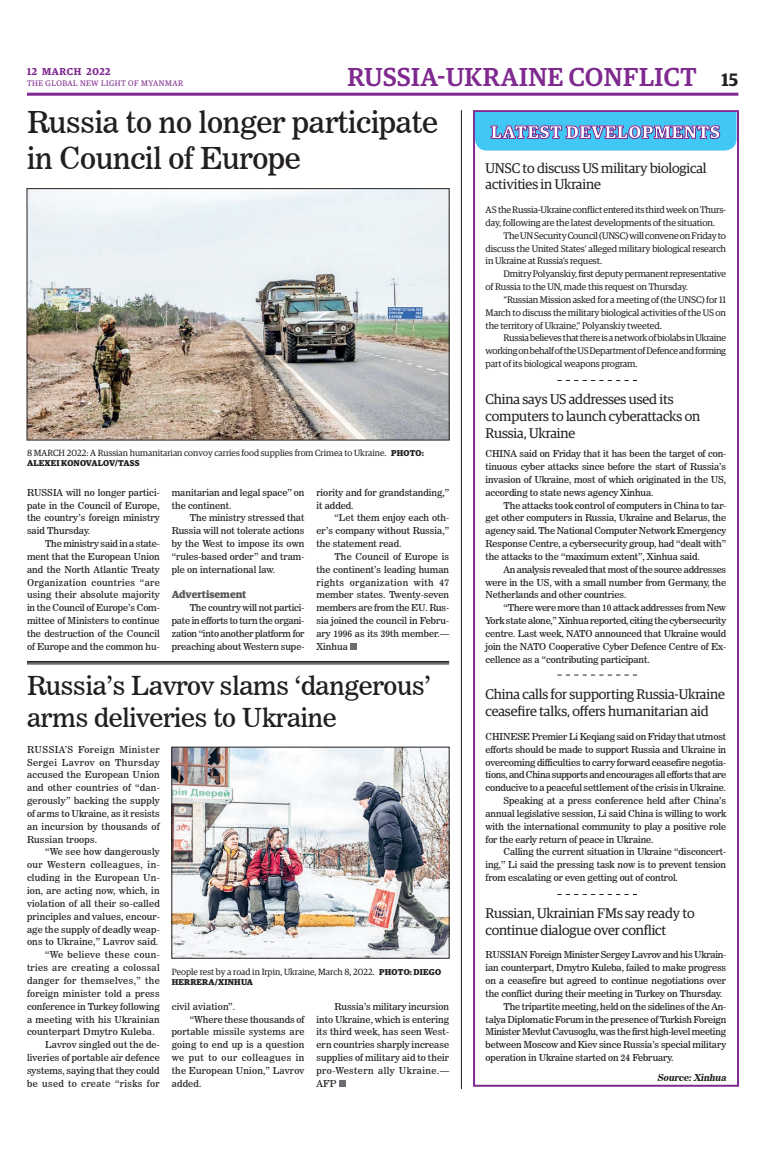
<style>
.page{position:relative;width:773px;height:1152px;background:#fff}
.page>*{position:absolute;margin:0;border:0;box-sizing:border-box;transform-origin:0 0}
._2_Clm_Head{font:30px "News 706 BT Roman C";letter-spacing:-.01em;color:#231f20}
._2_Clm_Head-2{font:26px/31.2px "News 706 BT Roman C";letter-spacing:-.01em;color:#231f20}
.t1{font:500 26px "Guardian Egyp";letter-spacing:.02em;color:#802990}
._2_Clm_Head-3{font:700 18px "Guardian Egyp";letter-spacing:.03em;color:#fff}
.Brief_Head{font:14px/16.8px "Guardian Egyp";letter-spacing:-.01em;color:#231f20}
.Sub_Body{font:700 10.5px "Guardian Egyp";color:#57585a}
.t2{font:600 10px "Guardian Egyp";letter-spacing:.06em;color:#802990}
._2nd_Body{font:9.5px/12.9px "News 706 BT Roman C";color:#231f20;text-align:justify}
.Brief_2nd_Body{font:9.5px/12.9px "Guardian Egyp";letter-spacing:-.01em;color:#231f20;text-align:justify}
.Normal_Para{font:9.5px/12.9px "News 706 BT Roman C";color:#231f20;text-align:justify}
._2nd_Body-2{font:9.5px "News 706 BT Roman C";letter-spacing:.02em;color:#231f20}
._2nd_Body-3{font:italic 9.5px "News 706 BT Bold C";color:#231f20}
.t3{font:9px "Guardian Egyp";color:#231f20}
.t4{font:700 8.5px "Guardian Egyp";letter-spacing:.02em;color:#231f20}
.t5{font:8px "Guardian Egyp";letter-spacing:.06em;color:#802990}
.s1{font-weight:600;font-size:18px;color:#231f20}
.s2{font-weight:700;font-size:8.5px}
</style>
<div class="page">
<hr style="left:27px;top:93px;width:711px;height:3px;background:#802990">
<div style="left:473px;top:110px;width:266px;height:977px;border:2px solid #802990"></div>
<svg style="left:557px;top:380px;width:80px;height:1px"></svg>
<svg style="left:557px;top:675px;width:80px;height:1px"></svg>
<svg style="left:557px;top:894px;width:80px;height:1px"></svg>
<hr style="left:461px;top:110px;width:1px;height:979px;background:#231f20">
<svg style="left:475px;top:112px;width:261px;height:39px"></svg>
<div style="left:350px;top:643px;width:6px;height:7px;background:#6c6d70"></div>
<img style="left:29px;top:191px;width:418px;height:247px">
<div style="left:339px;top:1080px;width:6px;height:7px;background:#6c6d70"></div>
<img style="left:174px;top:749px;width:273px;height:207px">
<hr style="left:27px;top:661px;width:422px;height:1px;background:#231f20">
<hr style="left:27px;top:662px;width:422px;height:1px;background:#231f20">
<hr style="left:27px;top:664px;width:422px;height:1px;background:#231f20">
<h2 class="t1" style="left:347px;top:59px;width:392px">RUSSIA-UKRAINE CONFLICT <span class="s1">15</span></h2>
<p class="t2" style="left:27px;top:64px;width:85px">12 MARCH 2022</p>
<p class="t5" style="left:27px;top:78px;width:158px">THE GLOBAL NEW LIGHT OF MYANMAR</p>
<p class="_2_Clm_Head" style="left:27px;top:104px;width:412px">Russia to no longer participate</p>
<p class="_2_Clm_Head-3" style="left:491px;top:118px;width:231px">LATEST DEVELOPMENTS</p>
<p class="_2_Clm_Head" style="left:27px;top:140px;width:275px">in Council of Europe</p>
<p class="t3" style="left:27px;top:447px;width:398px">8 MARCH 2022: A Russian humanitarian convoy carries food supplies from Crimea to Ukraine. <span class="s2">PHOTO:</span></p>
<p class="t4" style="left:27px;top:457px;width:114px">ALEXEI KONOVALOV/TASS</p>
<p class="Normal_Para" style="left:27px;top:486px;width:134px">RUSSIA will no longer partici&shy;pate in the Council of Europe, the country’s foreign ministry said Thursday.</p>
<p class="_2nd_Body" style="left:27px;top:537px;width:134px;text-indent:18px">The ministry said in a state&shy;ment that the European Union and the North Atlantic Treaty Organization countries “are using their absolute majority in the Council of Europe’s Com&shy;mittee of Ministers to continue the destruction of the Council of Europe and the common hu-</p>
<p class="_2nd_Body" style="left:172px;top:486px;width:134px">manitarian and legal space” on the continent.</p>
<p class="_2nd_Body" style="left:172px;top:512px;width:134px;text-indent:18px">The ministry stressed that Russia will not tolerate actions by the West to impose its own “rules-based order” and tram&shy;ple on international law.</p>
<p class="Sub_Body" style="left:172px;top:587px;width:76px">Advertisement</p>
<p class="_2nd_Body" style="left:172px;top:601px;width:134px;text-indent:18px">The country will not partici&shy;pate in efforts to turn the organi&shy;zation “into another platform for preaching about Western supe-</p>
<p class="_2nd_Body" style="left:316px;top:486px;width:134px">riority and for grandstanding,” it added.</p>
<p class="_2nd_Body" style="left:316px;top:511px;width:134px;text-indent:18px">“Let them enjoy each oth&shy;er’s company without Russia,” the statement read.</p>
<p class="_2nd_Body" style="left:316px;top:550px;width:134px;text-indent:18px">The Council of Europe is the continent’s leading human rights organization with 47 member states. Twenty-seven members are from the EU. Rus&shy;sia joined the council in Febru&shy;ary 1996 as its 39th member.— Xinhua</p>
<p class="_2_Clm_Head-2" style="left:27px;top:670px;width:405px">Russia’s Lavrov slams ‘dangerous’ arms deliveries to Ukraine</p>
<p class="Normal_Para" style="left:27px;top:743px;width:134px">RUSSIA’S Foreign Minister Sergei Lavrov on Thursday accused the European Union and other countries of “dan&shy;gerously” backing the supply of arms to Ukraine, as it resists an incursion by thousands of Russian troops.</p>
<p class="_2nd_Body" style="left:27px;top:846px;width:134px;text-indent:18px">“We see how dangerously our Western colleagues, in&shy;cluding in the European Un&shy;ion, are acting now, which, in violation of all their so-called principles and values, encour&shy;age the supply of deadly weap&shy;ons to Ukraine,” Lavrov said.</p>
<p class="_2nd_Body" style="left:27px;top:948px;width:134px;text-indent:18px">“We believe these coun&shy;tries are creating a colossal danger for themselves,” the foreign minister told a press conference in Turkey following a meeting with his Ukrainian counterpart Dmytro Kuleba.</p>
<p class="_2nd_Body" style="left:27px;top:1038px;width:134px;text-indent:18px">Lavrov singled out the de&shy;liveries of portable air defence systems, saying that they could be used to create “risks for</p>
<p class="t3" style="left:172px;top:965px;width:271px">People rest by a road in Irpin, Ukraine, March 8, 2022. <span class="s2">PHOTO: DIEGO</span></p>
<p class="t4" style="left:172px;top:975px;width:83px">HERRERA/XINHUA</p>
<p class="_2nd_Body-2" style="left:172px;top:1001px;width:65px">civil aviation”.</p>
<p class="_2nd_Body" style="left:172px;top:1013px;width:134px;text-indent:18px">“Where these thousands of portable missile systems are going to end up is a question we put to our colleagues in the European Union,” Lavrov added.</p>
<p class="_2nd_Body" style="left:316px;top:1000px;width:134px;text-indent:18px">Russia’s military incursion into Ukraine, which is entering its third week, has seen West&shy;ern countries sharply increase supplies of military aid to their pro-Western ally Ukraine.— AFP</p>
<p class="Brief_Head" style="left:485px;top:158px;width:222px">UNSC to discuss US military biological activities in Ukraine</p>
<p class="Brief_2nd_Body" style="left:485px;top:203px;width:242px">AS the Russia-Ukraine conflict entered its third week on Thurs&shy;day, following are the latest developments of the situation.</p>
<p class="Brief_2nd_Body" style="left:485px;top:228px;width:242px;text-indent:18px">The UN Security Council (UNSC) will convene on Friday to discuss the United States’ alleged military biological research in Ukraine at Russia’s request.</p>
<p class="Brief_2nd_Body" style="left:485px;top:267px;width:242px;text-indent:18px">Dmitry Polyanskiy, first deputy permanent representative of Russia to the UN, made this request on Thursday.</p>
<p class="Brief_2nd_Body" style="left:485px;top:293px;width:242px;text-indent:18px">“Russian Mission asked for a meeting of (the UNSC) for 11<br>March to discuss the military biological activities of the US on the territory of Ukraine,” Polyanskiy tweeted.</p>
<p class="Brief_2nd_Body" style="left:485px;top:331px;width:242px;text-indent:18px">Russia believes that there is a network of biolabs in Ukraine working on behalf of the US Department of Defence and forming part of its biological weapons program.</p>
<p class="Brief_Head" style="left:485px;top:390px;width:216px">China says US addresses used its computers to launch cyberattacks on<br>Russia, Ukraine</p>
<p class="_2nd_Body" style="left:485px;top:447px;width:242px">CHINA said on Friday that it has been the target of con&shy;tinuous cyber attacks since before the start of Russia’s invasion of Ukraine, most of which originated in the US, according to state news agency Xinhua.</p>
<p class="_2nd_Body" style="left:485px;top:499px;width:242px;text-indent:18px">The attacks took control of computers in China to tar&shy;get other computers in Russia, Ukraine and Belarus, the agency said. The National Computer Network Emergency Response Centre, a cybersecurity group, had “dealt with” the attacks to the “maximum extent”, Xinhua said.</p>
<p class="_2nd_Body" style="left:485px;top:563px;width:242px;text-indent:18px">An analysis revealed that most of the source addresses were in the US, with a small number from Germany, the Netherlands and other countries.</p>
<p class="_2nd_Body" style="left:485px;top:601px;width:242px;text-indent:18px">“There were more than 10 attack addresses from New York state alone,” Xinhua reported, citing the cybersecurity centre. Last week, NATO announced that Ukraine would join the NATO Cooperative Cyber Defence Centre of Ex&shy;cellence as a “contributing participant.</p>
<p class="Brief_Head" style="left:485px;top:685px;width:241px">China calls for supporting Russia-Ukraine ceasefire talks, offers humanitarian aid</p>
<p class="_2nd_Body" style="left:485px;top:730px;width:242px">CHINESE Premier Li Keqiang said on Friday that utmost efforts should be made to support Russia and Ukraine in overcoming difficulties to carry forward ceasefire negotia&shy;tions, and China supports and encourages all efforts that are conducive to a peaceful settlement of the crisis in Ukraine.</p>
<p class="_2nd_Body" style="left:485px;top:794px;width:242px;text-indent:18px">Speaking at a press conference held after China’s annual legislative session, Li said China is willing to work with the international community to play a positive role for the early return of peace in Ukraine.</p>
<p class="_2nd_Body" style="left:485px;top:846px;width:242px;text-indent:18px">Calling the current situation in Ukraine “disconcert&shy;ing,” Li said the pressing task now is to prevent tension from escalating or even getting out of control.</p>
<p class="Brief_Head" style="left:485px;top:904px;width:211px">Russian, Ukrainian FMs say ready to continue dialogue over conflict</p>
<p class="_2nd_Body" style="left:485px;top:948px;width:242px">RUSSIAN Foreign Minister Sergey Lavrov and his Ukrain&shy;ian counterpart, Dmytro Kuleba, failed to make progress on a ceasefire but agreed to continue negotiations over the conflict during their meeting in Turkey on Thursday.</p>
<p class="_2nd_Body" style="left:485px;top:1000px;width:242px;text-indent:18px">The tripartite meeting, held on the sidelines of the An&shy;talya Diplomatic Forum in the presence of Turkish Foreign Minister Mevlut Cavusoglu, was the first high-level meeting between Moscow and Kiev since Russia’s special military operation in Ukraine started on 24 February.</p>
<p class="_2nd_Body-3" style="left:657px;top:1072px;width:73px">Source:Xinhua</p>
</div>
